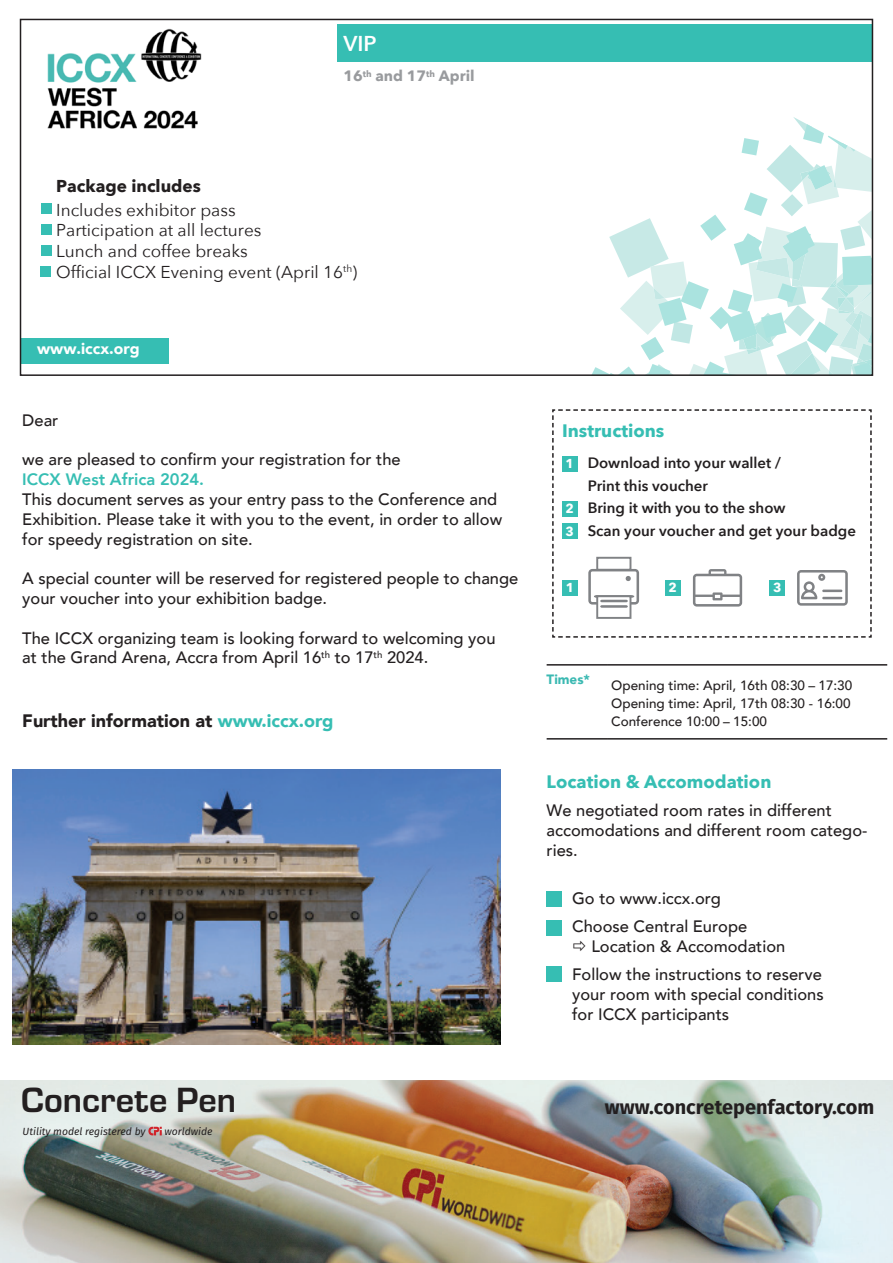
<style>
.page{position:relative;width:893px;height:1263px;background:#fff}
.page>*{position:absolute;margin:0;border:0;box-sizing:border-box;transform-origin:0 0}
.t1{font:700 36.3px "Eurostile";color:#231f20}
.t2{font:600 21.45px "Avenir Next";color:#fff}
.t3{font:700 19.95px "Fira Sans";color:#231f20}
.t4{font:700 18px "Avenir Next";color:#36beb3}
.t5{font:900 18px "Avenir";color:#231f20}
.t6{font:17.1px/20.5px "Avenir Next";color:#231f20}
.t7{font:700 17.1px "Avenir Next";color:#231f20}
.t8{font:500 16.5px/19.8px "Avenir";color:#231f20}
.t9{font:800 16.5px "Avenir";color:#36beb3}
.t10{font:900 15.75px "Avenir";color:#fff}
.t11{font:600 15px "Avenir Next";color:#231f20}
.t12{font:700 15px "Avenir Next";color:#999b9e}
.t13{font:500 13.5px/18px "Avenir";color:#231f20}
.t14{font:900 13.5px "Avenir";color:#3bb9b2}
.t15{font:700 12.9px "Avenir Next";color:#fff}
.t16{font:italic 10.35px "Fira Sans";color:#231f20}
.s1{color:#36beb3}
.s2{font-weight:700;font-size:12.9px;color:#fff}
</style>
<div class="page">
<svg style="left:552px;top:409px;width:320px;height:229px"></svg>
<div style="left:562px;top:580px;width:16px;height:15px;background:#36beb3"></div>
<div style="left:665px;top:580px;width:15px;height:15px;background:#36beb3"></div>
<div style="left:770px;top:580px;width:15px;height:15px;background:#36beb3"></div>
<div style="left:547px;top:891px;width:15px;height:16px;background:#36beb3"></div>
<div style="left:547px;top:921px;width:15px;height:15px;background:#36beb3"></div>
<div style="left:547px;top:967px;width:15px;height:15px;background:#36beb3"></div>
<img style="left:13px;top:770px;width:487px;height:274px">
<hr style="left:547px;top:664px;width:60px;height:2px;background:#231f20">
<hr style="left:607px;top:664px;width:280px;height:2px;background:#231f20">
<hr style="left:547px;top:738px;width:60px;height:2px;background:#231f20">
<hr style="left:607px;top:738px;width:280px;height:2px;background:#231f20">
<img style="left:0;top:1081px;width:893px;height:182px">
<svg style="left:148px;top:1127px;width:14px;height:8px"></svg>
<svg style="left:592px;top:117px;width:278px;height:256px"></svg>
<img style="left:47px;top:28px;width:155px;height:101px">
<div style="left:21px;top:338px;width:148px;height:26px;background:#36beb3"></div>
<div style="left:337px;top:25px;width:535px;height:37px;background:#36beb3"></div>
<div style="left:41px;top:203px;width:10px;height:11px;background:#36beb3"></div>
<div style="left:41px;top:224px;width:10px;height:10px;background:#36beb3"></div>
<div style="left:41px;top:245px;width:10px;height:11px;background:#36beb3"></div>
<div style="left:41px;top:266px;width:10px;height:10px;background:#36beb3"></div>
<div style="left:20px;top:19px;width:853px;height:357px;border:2px solid #231f20"></div>
<h2 class="t2" style="left:343px;top:25px;width:35px">VIP</h2>
<p class="t12" style="left:343px;top:63px;width:133px">16<sup>th</sup> and 17<sup>th</sup> April</p>
<p class="t7" style="left:56px;top:171px;width:146px">Package includes</p>
<p class="t6" style="left:56px;top:199px;width:303px">Includes exhibitor pass<br>Participation at all lectures<br>Lunch and coffee breaks<br>Official ICCX Evening event (April 16<sup>th</sup>)</p>
<p class="t10" style="left:37px;top:335px;width:104px">www.iccx.org</p>
<p class="t8" style="left:22px;top:409px;width:38px">Dear</p>
<p class="t8" style="left:22px;top:449px;width:380px">we are pleased to confirm your registration for the</p>
<p class="t9" style="left:22px;top:467px;width:183px">ICCX West Africa 2024.</p>
<p class="t8" style="left:22px;top:488px;width:481px">This document serves as your entry pass to the Conference and<br>Exhibition. Please take it with you to the event, in order to allow for speedy registration on site.</p>
<p class="t8" style="left:22px;top:568px;width:498px">A special counter will be reserved for registered people to change your voucher into your exhibition badge.</p>
<p class="t8" style="left:22px;top:627px;width:475px">The ICCX organizing team is looking forward to welcoming you at the Grand Arena, Accra from April 16<sup>th</sup> to 17<sup>th</sup> 2024.</p>
<p class="t5" style="left:22px;top:705px;width:313px">Further information at <span class="s1">www.iccx.org</span></p>
<h1 class="t1" style="left:21px;top:1074px;width:216px">Concrete Pen</h1>
<p class="t16" style="left:23px;top:1124px;width:125px">Utility model registered by</p>
<p class="t16" style="left:164px;top:1124px;width:50px">worldwide</p>
<p class="t4" style="left:562px;top:415px;width:104px">Instructions</p>
<p class="t11" style="left:566px;top:450px;width:217px"><span class="s2">1</span> Download into your wallet /</p>
<p class="t11" style="left:588px;top:473px;width:122px">Print this voucher</p>
<p class="t11" style="left:566px;top:495px;width:221px"><span class="s2">2</span> Bring it with you to the show</p>
<p class="t11" style="left:566px;top:518px;width:292px"><span class="s2">3</span> Scan your voucher and get your badge</p>
<p class="t15" style="left:566px;top:576px;width:10px">1</p>
<p class="t15" style="left:668px;top:576px;width:10px">2</p>
<p class="t15" style="left:773px;top:576px;width:10px">3</p>
<p class="t14" style="left:547px;top:668px;width:45px">Times*</p>
<p class="t13" style="left:611px;top:676px;width:242px">Opening time: April, 16th 08:30 – 17:30<br>Opening time: April, 17th 08:30 - 16:00<br>Conference 10:00 – 15:00</p>
<p class="t4" style="left:547px;top:766px;width:226px">Location &amp; Accomodation</p>
<p class="t8" style="left:547px;top:799px;width:322px">We negotiated room rates in different accomodations and different room catego&shy;ries.</p>
<p class="t8" style="left:572px;top:883px;width:177px;line-height:28.3px">Go to www.iccx.org<br>Choose Central Europe</p>
<p class="t8" style="left:572px;top:931px;width:251px;line-height:28.3px;text-indent:19px">Location &amp; Accomodation<br>Follow the instructions to reserve</p>
<p class="t8" style="left:572px;top:983px;width:253px">your room with special conditions for ICCX participants</p>
<p class="t3" style="left:605px;top:1093px;width:271px">www.concretepenfactory.com</p>
</div>
